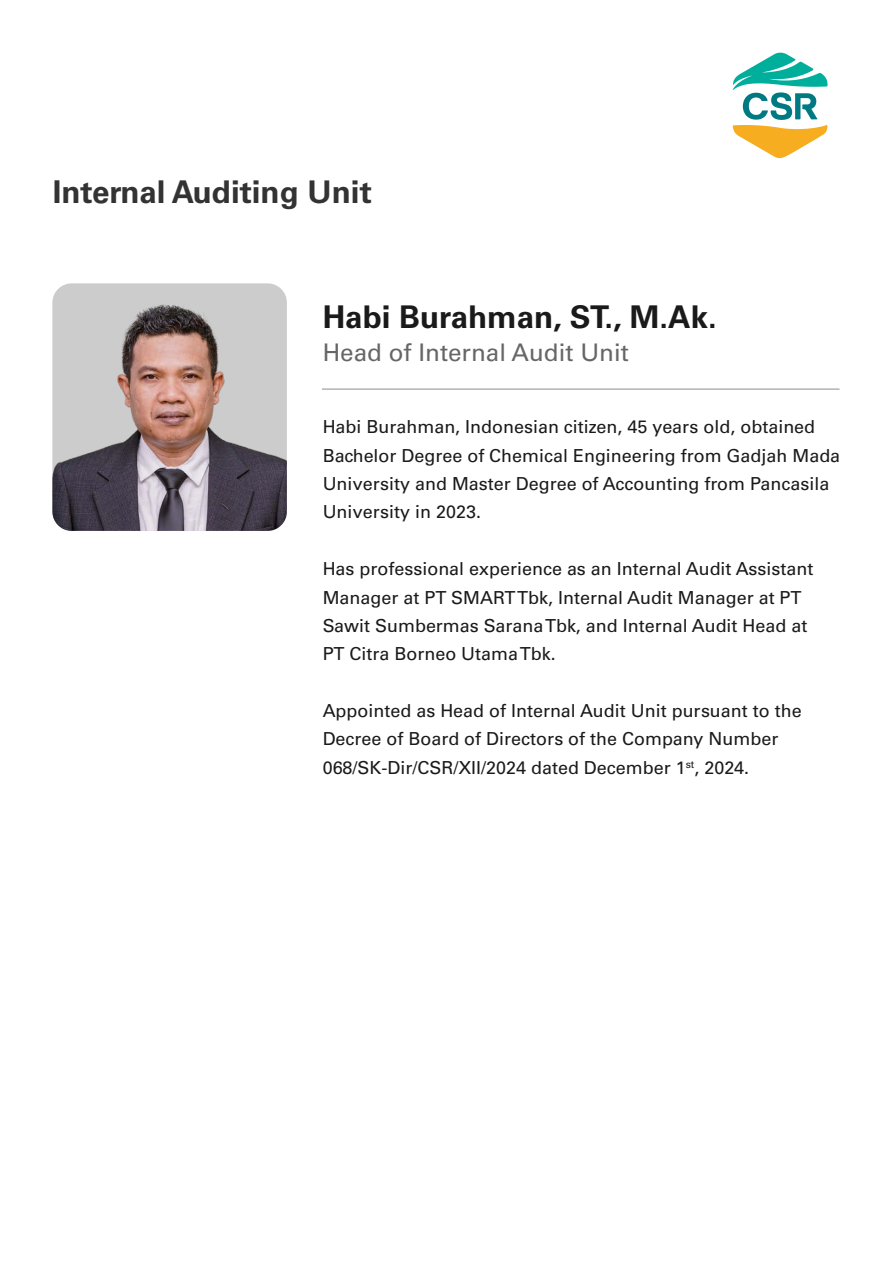
<style>
.page{position:relative;width:893px;height:1263px;background:#fff}
.page>*{position:absolute;margin:0;border:0;box-sizing:border-box;transform-origin:0 0}
.t1{font:700 31.35px "Univers LT Std";color:#1a1a1a}
.t2{font:700 31.35px "Univers LT Std";color:#333}
.t3{font:24.3px "Univers LT Std";color:#666}
.t4{font:18px/28.3px "Univers LT Std";color:#1a1a1a}
</style>
<div class="page">
<hr style="left:322px;top:388px;width:517px;height:2px;background:#b3b3b3">
<img style="left:52px;top:283px;width:235px;height:248px">
<svg style="left:733px;top:52px;width:95px;height:106px"></svg>
<h1 class="t2" style="left:53px;top:174px;width:321px">Internal Auditing Unit</h1>
<h1 class="t1" style="left:323px;top:298px;width:396px">Habi Burahman, ST., M.Ak.</h1>
<h2 class="t3" style="left:323px;top:338px;width:308px">Head of Internal Audit Unit</h2>
<p class="t4" style="left:323px;top:413px;width:519px">Habi Burahman, Indonesian citizen, 45 years old, obtained Bachelor Degree of Chemical Engineering from Gadjah Mada University and Master Degree of Accounting from Pancasila University in 2023.</p>
<p class="t4" style="left:323px;top:555px;width:492px">Has professional experience as an Internal Audit Assistant Manager at PT SMART Tbk, Internal Audit Manager at PT Sawit Sumbermas Sarana Tbk, and Internal Audit Head at PT Citra Borneo Utama Tbk.</p>
<p class="t4" style="left:323px;top:697px;width:480px">Appointed as Head of Internal Audit Unit pursuant to the<br>Decree of Board of Directors of the Company Number<br>068/SK-Dir/CSR/XII/2024 dated December 1<sup>st</sup>, 2024.</p>
</div>
